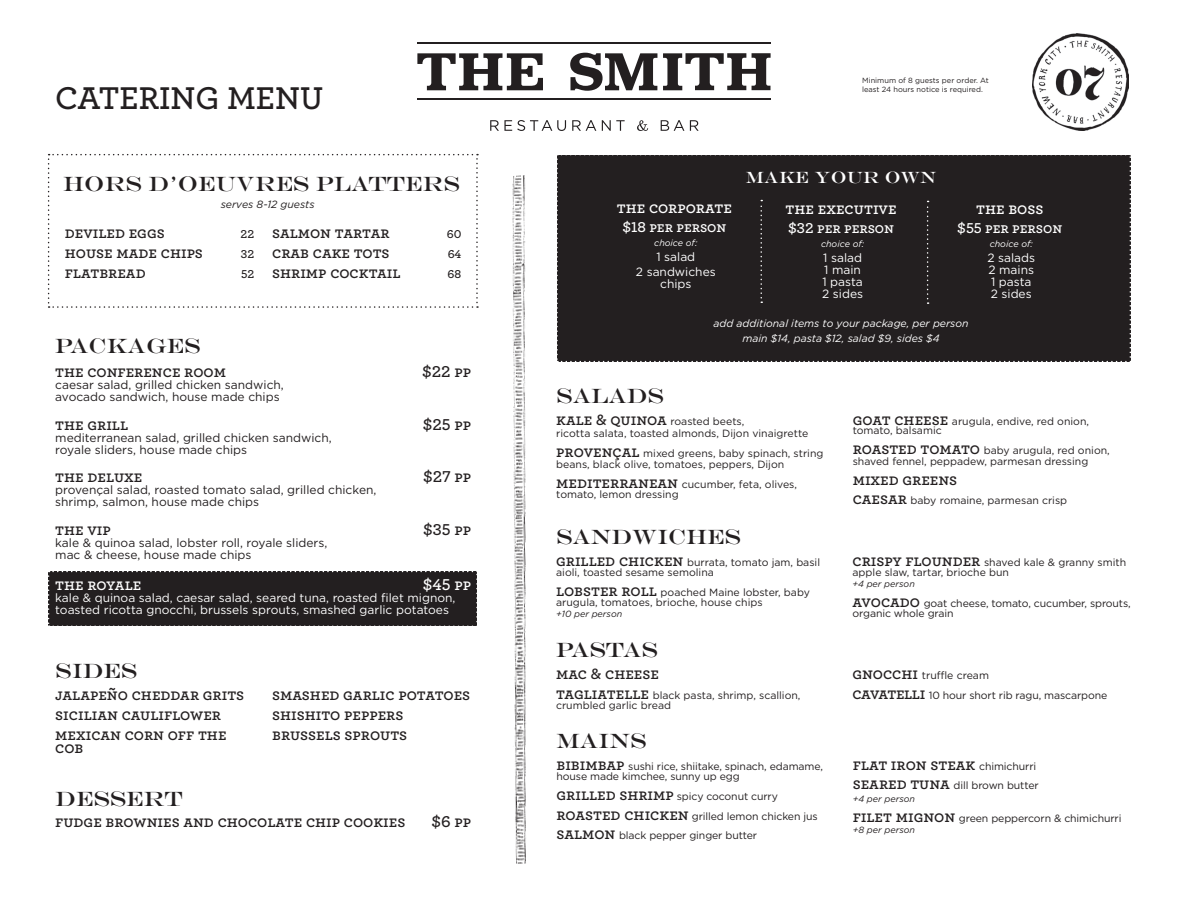
<style>
.page{position:relative;width:1188px;height:918px;background:#fff}
.page>*{position:absolute;margin:0;border:0;box-sizing:border-box;transform-origin:0 0}
.t1{font:33px "Archer Semibold SC";color:#231f20}
.t2{font:21px "Engravers";color:#231f20}
.t3{font:16.5px/13.5px "Archer Semibold SC";color:#231f20}
.t4{font:16.5px "Archer Semibold SC";color:#fff}
.t5{font:16.5px "Engravers";color:#fff}
.t6{font:15px "Archer Semibold SC";color:#fff}
.t7{font:12px "Gotham";color:#231f20}
.t8{font:12px/12px "Gotham";color:#fff}
.t9{font:12px "Archer Semibold SC";color:#231f20}
.t10{font:10.5px/10.5px "Gotham";color:#231f20}
.t11{font:italic 10.5px "Gotham";color:#fff}
.t12{font:italic 10.5px "Gotham";color:#231f20}
.t13{font:italic 9px "Gotham";color:#231f20}
.t14{font:italic 9px "Gotham";color:#fff}
.t15{font:7.5px/9px "Gotham";color:#231f20}
.s1{font-family:"Archer Semibold SC";font-size:16.5px}
.s2{font-family:"Gotham";font-size:10.5px}
</style>
<div class="page">
<svg style="left:417px;top:53px;width:354px;height:38px"></svg>
<hr style="left:417px;top:42px;width:354px;height:2px;background:#231f20">
<hr style="left:417px;top:99px;width:354px;height:1px;background:#231f20">
<svg style="left:490px;top:120px;width:76px;height:11px"></svg>
<svg style="left:572px;top:120px;width:24px;height:11px"></svg>
<svg style="left:602px;top:120px;width:23px;height:11px"></svg>
<svg style="left:637px;top:120px;width:11px;height:11px"></svg>
<svg style="left:661px;top:120px;width:23px;height:11px"></svg>
<svg style="left:690px;top:120px;width:9px;height:11px"></svg>
<img style="left:512px;top:175px;width:14px;height:689px">
<img style="left:1033px;top:33px;width:96px;height:98px">
<div style="left:48px;top:571px;width:429px;height:55px;background:#231f20"></div>
<div style="left:557px;top:155px;width:574px;height:207px;background:#231f20"></div>
<svg style="left:48px;top:154px;width:430px;height:154px"></svg>
<p class="t1" style="left:55px;top:77px;width:269px">CATERING MENU</p>
<p class="t2" style="left:63px;top:171px;width:398px">HORS D’OEUVRES PLATTERS</p>
<p class="t12" style="left:221px;top:198px;width:95px">serves 8-12 guests</p>
<p class="t3" style="left:65px;top:226px;width:101px">deviled eggs</p>
<p class="t9" style="left:241px;top:227px;width:15px">22</p>
<p class="t3" style="left:65px;top:245px;width:140px">house made chips</p>
<p class="t9" style="left:241px;top:246px;width:15px">32</p>
<p class="t3" style="left:65px;top:265px;width:82px">flatbread</p>
<p class="t9" style="left:241px;top:266px;width:15px">52</p>
<p class="t3" style="left:272px;top:226px;width:119px">salmon tartar</p>
<p class="t9" style="left:447px;top:227px;width:16px">60</p>
<p class="t3" style="left:272px;top:245px;width:119px">crab cake tots</p>
<p class="t9" style="left:448px;top:246px;width:15px">64</p>
<p class="t3" style="left:272px;top:265px;width:130px">shrimp cocktail</p>
<p class="t9" style="left:448px;top:266px;width:15px">68</p>
<p class="t2" style="left:55px;top:333px;width:147px">PACKAGES</p>
<p class="t3" style="left:55px;top:364px;width:172px">the conference room</p>
<p class="t3" style="left:422px;top:364px;width:50px">$22 pp</p>
<p class="t7" style="left:55px;top:377px;width:230px">caesar salad, grilled chicken sandwich,</p>
<p class="t7" style="left:55px;top:389px;width:226px">avocado sandwich, house made chips</p>
<p class="t3" style="left:55px;top:417px;width:74px">the grill</p>
<p class="t3" style="left:423px;top:417px;width:50px">$25 pp</p>
<p class="t7" style="left:55px;top:430px;width:278px">mediterranean salad, grilled chicken sandwich,</p>
<p class="t7" style="left:55px;top:442px;width:193px">royale sliders, house made chips</p>
<p class="t3" style="left:55px;top:469px;width:89px">the deluxe</p>
<p class="t3" style="left:423px;top:469px;width:49px">$27 pp</p>
<p class="t7" style="left:55px;top:482px;width:323px">provençal salad, roasted tomato salad, grilled chicken,</p>
<p class="t7" style="left:55px;top:494px;width:205px">shrimp, salmon, house made chips</p>
<p class="t3" style="left:55px;top:522px;width:57px">the vip</p>
<p class="t3" style="left:423px;top:522px;width:49px">$35 pp</p>
<p class="t7" style="left:55px;top:535px;width:274px">kale &amp; quinoa salad, lobster roll, royale sliders,</p>
<p class="t7" style="left:55px;top:547px;width:198px">mac &amp; cheese, house made chips</p>
<p class="t4" style="left:55px;top:575px;width:88px">the royale</p>
<p class="t4" style="left:423px;top:575px;width:50px">$45 pp</p>
<p class="t8" style="left:55px;top:592px;width:402px">kale &amp; quinoa salad, caesar salad, seared tuna, roasted filet mignon, toasted ricotta gnocchi, brussels sprouts, smashed garlic potatoes</p>
<p class="t2" style="left:55px;top:658px;width:84px">SIDES</p>
<p class="t3" style="left:55px;top:687px;width:191px">jalapeño cheddar grits</p>
<p class="t3" style="left:55px;top:707px;width:167px">sicilian cauliflower</p>
<p class="t3" style="left:55px;top:727px;width:173px">mexican corn off the cob</p>
<p class="t3" style="left:272px;top:687px;width:200px">smashed garlic potatoes</p>
<p class="t3" style="left:272px;top:707px;width:133px">shishito peppers</p>
<p class="t3" style="left:272px;top:727px;width:137px">brussels sprouts</p>
<p class="t2" style="left:55px;top:786px;width:129px">DESSERT</p>
<p class="t3" style="left:55px;top:814px;width:352px">fudge brownies and chocolate chip cookies</p>
<p class="t3" style="left:431px;top:814px;width:41px">$6 pp</p>
<p class="t15" style="left:862px;top:76px;width:128px">Minimum of 8 guests per order. At least 24 hours notice is required.</p>
<p class="t4" style="left:617px;top:197px;width:117px">the corporate</p>
<p class="t6" style="left:622px;top:218px;width:106px">$18 per person</p>
<p class="t14" style="left:654px;top:237px;width:45px">choice of:</p>
<p class="t8" style="left:656px;top:250px;width:40px">1 salad</p>
<p class="t8" style="left:636px;top:265px;width:81px">2 sandwiches</p>
<p class="t8" style="left:660px;top:277px;width:33px">chips</p>
<p class="t5" style="left:746px;top:168px;width:192px">MAKE YOUR OWN</p>
<p class="t4" style="left:786px;top:198px;width:112px">the executive</p>
<p class="t6" style="left:788px;top:219px;width:107px">$32 per person</p>
<p class="t14" style="left:821px;top:238px;width:45px">choice of:</p>
<p class="t8" style="left:823px;top:251px;width:40px">1 salad</p>
<p class="t8" style="left:824px;top:263px;width:38px">1 main</p>
<p class="t8" style="left:822px;top:275px;width:42px">1 pasta</p>
<p class="t8" style="left:822px;top:287px;width:42px">2 sides</p>
<p class="t4" style="left:976px;top:198px;width:69px">the boss</p>
<p class="t6" style="left:957px;top:219px;width:106px">$55 per person</p>
<p class="t14" style="left:990px;top:238px;width:45px">choice of:</p>
<p class="t8" style="left:987px;top:251px;width:49px">2 salads</p>
<p class="t8" style="left:988px;top:263px;width:47px">2 mains</p>
<p class="t8" style="left:991px;top:275px;width:42px">1 pasta</p>
<p class="t8" style="left:991px;top:287px;width:42px">2 sides</p>
<p class="t11" style="left:713px;top:317px;width:257px">add additional items to your package, per person</p>
<p class="t11" style="left:742px;top:332px;width:199px">main $14, pasta $12, salad $9, sides $4</p>
<p class="t2" style="left:556px;top:384px;width:109px">SALADS</p>
<p class="t10" style="left:556px;top:416px;width:190px"><span class="s1">kale &amp; quinoa</span> roasted beets,</p>
<p class="t10" style="left:556px;top:428px;width:254px">ricotta salata, toasted almonds, Dijon vinaigrette</p>
<p class="t10" style="left:556px;top:448px;width:269px"><span class="s1">provençal</span> mixed greens, baby spinach, string beans, black olive, tomatoes, peppers, Dijon</p>
<p class="t10" style="left:556px;top:478px;width:242px"><span class="s1">mediterranean</span> cucumber, feta, olives,</p>
<p class="t10" style="left:556px;top:489px;width:124px">tomato, lemon dressing</p>
<p class="t2" style="left:556px;top:524px;width:186px">SANDWICHES</p>
<p class="t10" style="left:556px;top:556px;width:265px"><span class="s1">grilled chicken</span> burrata, tomato jam, basil aioli, toasted sesame semolina</p>
<p class="t10" style="left:556px;top:587px;width:255px"><span class="s1">lobster roll</span> poached Maine lobster, baby arugula, tomatoes, brioche, house chips</p>
<p class="t13" style="left:556px;top:608px;width:68px">+10 per person</p>
<p class="t2" style="left:556px;top:637px;width:103px">PASTAS</p>
<p class="t3" style="left:556px;top:666px;width:105px">mac &amp; cheese</p>
<p class="t10" style="left:556px;top:690px;width:246px"><span class="s1">tagliatelle</span> black pasta, shrimp, scallion,</p>
<p class="t10" style="left:556px;top:700px;width:117px">crumbled garlic bread</p>
<p class="t2" style="left:556px;top:728px;width:91px">MAINS</p>
<p class="t10" style="left:556px;top:760px;width:268px"><span class="s1">bibimbap</span> sushi rice, shiitake, spinach, edamame, house made kimchee, sunny up egg</p>
<p class="t10" style="left:556px;top:791px;width:223px"><span class="s1">grilled shrimp</span> spicy coconut curry</p>
<p class="t10" style="left:556px;top:811px;width:263px"><span class="s1">roasted chicken</span> grilled lemon chicken jus</p>
<p class="t10" style="left:556px;top:830px;width:202px"><span class="s1">salmon</span> black pepper ginger butter</p>
<p class="t10" style="left:853px;top:416px;width:238px"><span class="s1">goat cheese</span> arugula, endive, red onion,</p>
<p class="t10" style="left:853px;top:425px;width:91px">tomato, balsamic</p>
<p class="t10" style="left:853px;top:445px;width:259px"><span class="s1">roasted tomato</span> baby arugula, red onion, shaved fennel, peppadew, parmesan dressing</p>
<p class="t3" style="left:853px;top:472px;width:106px">mixed greens</p>
<p class="t10" style="left:853px;top:495px;width:216px"><span class="s1">caesar</span> baby romaine, parmesan crisp</p>
<p class="t10" style="left:853px;top:556px;width:275px"><span class="s1">crispy flounder</span> shaved kale &amp; granny smith apple slaw, tartar, brioche bun</p>
<p class="t13" style="left:853px;top:578px;width:64px">+4 per person</p>
<p class="t10" style="left:853px;top:598px;width:280px"><span class="s1">avocado</span> goat cheese, tomato, cucumber, sprouts, organic whole grain</p>
<p class="t10" style="left:852px;top:670px;width:138px"><span class="s1">gnocchi</span> truffle cream</p>
<p class="t10" style="left:852px;top:690px;width:256px"><span class="s1">cavatelli</span> 10 hour short rib ragu, mascarpone</p>
<p class="t3" style="left:853px;top:757px;width:185px">flat iron steak <span class="s2">chimichurri</span></p>
<p class="t10" style="left:853px;top:780px;width:187px"><span class="s1">seared tuna</span> dill brown butter</p>
<p class="t13" style="left:853px;top:793px;width:64px">+4 per person</p>
<p class="t10" style="left:853px;top:813px;width:270px"><span class="s1">filet mignon</span> green peppercorn &amp; chimichurri</p>
<p class="t13" style="left:853px;top:824px;width:64px">+8 per person</p>
</div>
